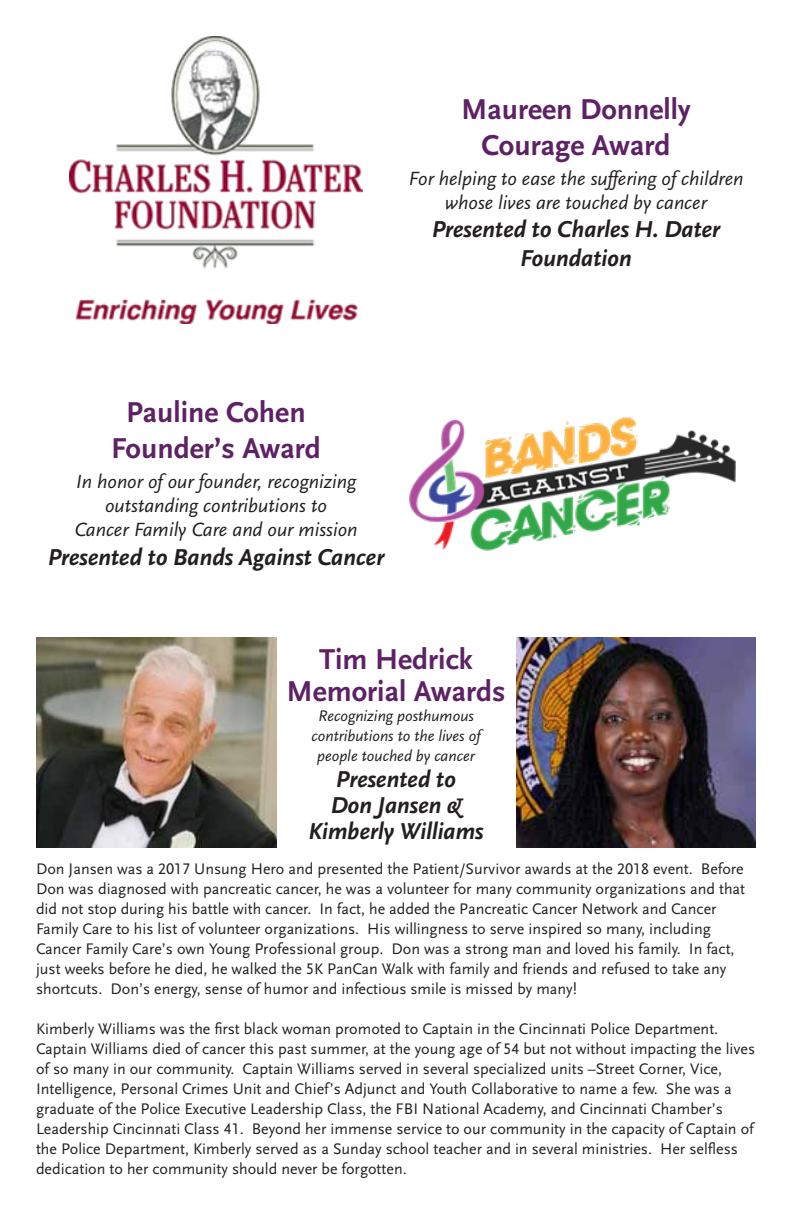
<style>
.page{position:relative;width:792px;height:1224px;background:#fff}
.page>*{position:absolute;margin:0;border:0;box-sizing:border-box;transform-origin:0 0}
.t1{font:700 30px/36px "Scala Sans";color:#5f2165;text-align:center}
.t2{font:24px/26px "Scala Sans Bold LF Italic";letter-spacing:-.01em;color:#231f20;text-align:center}
.t3{font:20px/24px "Scala Sans Regular LF Italic";color:#231f20;text-align:center}
.t4{font:16px/20px "Scala Sans Regular LF";color:#231f20}
.t5{font:16px/20px "Scala Sans Regular LF Italic";color:#231f20;text-align:center}
</style>
<div class="page">
<img style="left:409px;top:416px;width:327px;height:135px">
<img style="left:70px;top:36px;width:292px;height:288px">
<img style="left:36px;top:638px;width:240px;height:210px">
<img style="left:516px;top:638px;width:240px;height:210px">
<h1 class="t1" style="left:461px;top:92px;width:231px">Maureen Donnelly<br>Courage Award</h1>
<p class="t3" style="left:408px;top:167px;width:337px">For helping to ease the suffering of children whose lives are touched by cancer</p>
<h2 class="t2" style="left:432px;top:216px;width:290px;line-height:28.8px">Presented to Charles H. Dater<br>Foundation</h2>
<h1 class="t1" style="left:111px;top:395px;width:211px">Pauline Cohen<br>Founder’s Award</h1>
<p class="t3" style="left:74px;top:470px;width:285px">In honor of our founder, recognizing outstanding contributions to<br>Cancer Family Care and our mission</p>
<h2 class="t2" style="left:48px;top:545px;width:338px">Presented to Bands Against Cancer</h2>
<h1 class="t1" style="left:286px;top:644px;width:221px;line-height:32px">Tim Hedrick<br>Memorial Awards</h1>
<p class="t5" style="left:312px;top:706px;width:170px">Recognizing posthumous contributions to the lives of people touched by cancer</p>
<h2 class="t2" style="left:308px;top:767px;width:177px">Presented to<br>Don Jansen &amp;<br>Kimberly Williams</h2>
<p class="t4" style="left:36px;top:860px;width:711px">Don Jansen was a 2017 Unsung Hero and presented the Patient/Survivor awards at the 2018 event. Before Don was diagnosed with pancreatic cancer, he was a volunteer for many community organizations and that did not stop during his battle with cancer. In fact, he added the Pancreatic Cancer Network and Cancer Family Care to his list of volunteer organizations. His willingness to serve inspired so many, including Cancer Family Care’s own Young Professional group. Don was a strong man and loved his family. In fact, just weeks before he died, he walked the 5K PanCan Walk with family and friends and refused to take any shortcuts. Don’s energy, sense of humor and infectious smile is missed by many!</p>
<p class="t4" style="left:36px;top:1020px;width:721px">Kimberly Williams was the first black woman promoted to Captain in the Cincinnati Police Department.<br>Captain Williams died of cancer this past summer, at the young age of 54 but not without impacting the lives of so many in our community. Captain Williams served in several specialized units –Street Corner, Vice, Intelligence, Personal Crimes Unit and Chief’s Adjunct and Youth Collaborative to name a few. She was a graduate of the Police Executive Leadership Class, the FBI National Academy, and Cincinnati Chamber’s Leadership Cincinnati Class 41. Beyond her immense service to our community in the capacity of Captain of the Police Department, Kimberly served as a Sunday school teacher and in several ministries. Her selfless dedication to her community should never be forgotten.</p>
</div>
